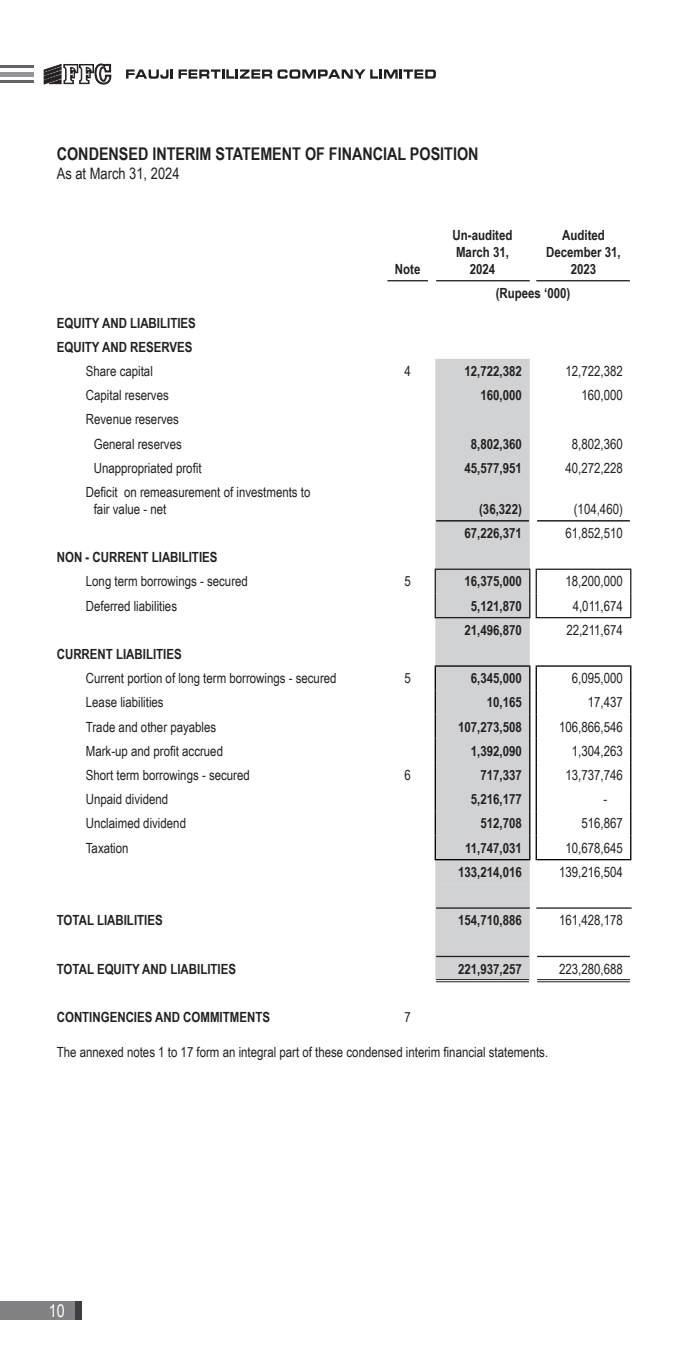
<style>
.page{position:relative;width:693px;height:1355px;background:#fff}
.page>*{position:absolute;margin:0;border:0;box-sizing:border-box;transform-origin:0 0}
.column_small{font:700 17.5px "Arial Narrow";color:#231f20}
.t1{font:17.5px "Arial Narrow";color:#fff}
.column_small-2{font:15.75px "Arial Narrow";color:#231f20}
.column_small-3{font:14px "Arial Narrow";color:#231f20}
.column_small-4{font:700 14px "Arial Narrow";color:#231f20}
.Arial_Narrow_08{font:14px "Arial Narrow";color:#231f20}
.arial_narrow_bold_8{font:700 14px "Arial Narrow";color:#231f20}
.hypen_narrow_8{font:14px "Arial Narrow";color:#231f20}
</style>
<div class="page">
<div style="left:0;top:1301px;width:76px;height:19px;background:#808285"></div>
<div style="left:76px;top:1301px;width:6px;height:19px;background:#3e3e3f"></div>
<svg style="left:44px;top:64px;width:67px;height:20px"></svg>
<svg style="left:126px;top:69px;width:47px;height:10px"></svg>
<svg style="left:179px;top:69px;width:257px;height:10px"></svg>
<hr style="left:0;top:72px;width:34px;height:4px;background:#939598">
<hr style="left:0;top:65px;width:34px;height:3px;background:#636366">
<hr style="left:0;top:80px;width:34px;height:3px;background:#636366">
<div style="left:435px;top:359px;width:95px;height:621px;background:#d1d2d4"></div>
<hr style="left:387px;top:280px;width:41px;height:1px;background:#231f20">
<hr style="left:436px;top:280px;width:94px;height:1px;background:#231f20">
<hr style="left:536px;top:280px;width:94px;height:1px;background:#231f20">
<div style="left:435px;top:884px;width:95px;height:73px;background:#d1d2d4"></div>
<hr style="left:435px;top:568px;width:95px;height:2px;background:#231f20">
<hr style="left:536px;top:568px;width:95px;height:2px;background:#231f20">
<svg style="left:435px;top:570px;width:1px;height:47px"></svg>
<svg style="left:529px;top:570px;width:1px;height:47px"></svg>
<hr style="left:435px;top:617px;width:95px;height:1px;background:#231f20">
<svg style="left:536px;top:570px;width:1px;height:47px"></svg>
<svg style="left:630px;top:570px;width:1px;height:47px"></svg>
<hr style="left:536px;top:617px;width:95px;height:1px;background:#231f20">
<hr style="left:436px;top:907px;width:94px;height:1px;background:#231f20">
<hr style="left:436px;top:955px;width:93px;height:2px;background:#231f20">
<hr style="left:536px;top:907px;width:96px;height:1px;background:#231f20">
<hr style="left:537px;top:955px;width:93px;height:2px;background:#231f20">
<hr style="left:435px;top:665px;width:95px;height:1px;background:#000">
<svg style="left:435px;top:666px;width:1px;height:193px"></svg>
<svg style="left:529px;top:666px;width:1px;height:193px"></svg>
<hr style="left:435px;top:859px;width:95px;height:1px;background:#000">
<hr style="left:536px;top:665px;width:95px;height:1px;background:#000">
<svg style="left:536px;top:666px;width:1px;height:193px"></svg>
<svg style="left:630px;top:666px;width:1px;height:193px"></svg>
<hr style="left:536px;top:859px;width:95px;height:1px;background:#000">
<hr style="left:537px;top:520px;width:93px;height:1px;background:#000">
<hr style="left:436px;top:520px;width:93px;height:1px;background:#000">
<hr style="left:537px;top:979px;width:93px;height:1px;background:#231f20">
<hr style="left:537px;top:981px;width:93px;height:1px;background:#231f20">
<hr style="left:436px;top:979px;width:93px;height:1px;background:#231f20">
<hr style="left:436px;top:981px;width:93px;height:1px;background:#231f20">
<p class="column_small" style="left:57px;top:140px;width:423px">CONDENSED INTERIM STATEMENT OF FINANCIAL POSITION</p>
<p class="column_small-2" style="left:57px;top:162px;width:124px">As at March 31, 2024</p>
<p class="column_small-4" style="left:453px;top:225px;width:61px">Un-audited</p>
<p class="column_small-4" style="left:456px;top:241px;width:54px">March 31,</p>
<p class="column_small-4" style="left:470px;top:258px;width:27px">2024</p>
<p class="column_small-4" style="left:562px;top:225px;width:44px">Audited</p>
<p class="column_small-4" style="left:546px;top:241px;width:76px">December 31,</p>
<p class="column_small-4" style="left:395px;top:258px;width:27px">Note</p>
<p class="column_small-4" style="left:571px;top:258px;width:27px">2023</p>
<p class="column_small-4" style="left:496px;top:282px;width:76px">(Rupees ‘000)</p>
<p class="column_small-4" style="left:57px;top:312px;width:141px">EQUITY AND LIABILITIES</p>
<p class="column_small-4" style="left:57px;top:336px;width:137px">EQUITY AND RESERVES</p>
<p class="column_small-3" style="left:86px;top:361px;width:69px">Share capital</p>
<p class="column_small-3" style="left:404px;top:361px;width:8px">4</p>
<p class="arial_narrow_bold_8" style="left:464px;top:360px;width:59px">12,722,382</p>
<p class="Arial_Narrow_08" style="left:566px;top:361px;width:59px">12,722,382</p>
<p class="column_small-3" style="left:86px;top:385px;width:84px">Capital reserves</p>
<p class="arial_narrow_bold_8" style="left:480px;top:385px;width:43px">160,000</p>
<p class="Arial_Narrow_08" style="left:581px;top:385px;width:43px">160,000</p>
<p class="column_small-3" style="left:86px;top:409px;width:95px">Revenue reserves</p>
<p class="column_small-3" style="left:94px;top:433px;width:90px">General reserves</p>
<p class="arial_narrow_bold_8" style="left:471px;top:433px;width:53px">8,802,360</p>
<p class="Arial_Narrow_08" style="left:572px;top:433px;width:53px">8,802,360</p>
<p class="column_small-3" style="left:94px;top:457px;width:109px">Unappropriated profit</p>
<p class="arial_narrow_bold_8" style="left:464px;top:457px;width:59px">45,577,951</p>
<p class="Arial_Narrow_08" style="left:566px;top:457px;width:59px">40,272,228</p>
<p class="column_small-3" style="left:86px;top:482px;width:226px">Deficit on remeasurement of investments to</p>
<p class="column_small-3" style="left:94px;top:498px;width:74px">fair value - net</p>
<p class="arial_narrow_bold_8" style="left:479px;top:498px;width:44px">(36,322)</p>
<p class="Arial_Narrow_08" style="left:574px;top:498px;width:51px">(104,460)</p>
<p class="arial_narrow_bold_8" style="left:464px;top:522px;width:59px">67,226,371</p>
<p class="Arial_Narrow_08" style="left:566px;top:523px;width:59px">61,852,510</p>
<p class="column_small-4" style="left:57px;top:547px;width:162px">NON - CURRENT LIABILITIES</p>
<p class="column_small-3" style="left:86px;top:571px;width:164px">Long term borrowings - secured</p>
<p class="column_small-3" style="left:404px;top:571px;width:8px">5</p>
<p class="arial_narrow_bold_8" style="left:464px;top:571px;width:59px">16,375,000</p>
<p class="Arial_Narrow_08" style="left:566px;top:571px;width:59px">18,200,000</p>
<p class="column_small-3" style="left:86px;top:595px;width:93px">Deferred liabilities</p>
<p class="arial_narrow_bold_8" style="left:471px;top:595px;width:53px">5,121,870</p>
<p class="Arial_Narrow_08" style="left:573px;top:595px;width:52px">4,011,674</p>
<p class="arial_narrow_bold_8" style="left:464px;top:619px;width:59px">21,496,870</p>
<p class="Arial_Narrow_08" style="left:566px;top:619px;width:58px">22,211,674</p>
<p class="column_small-4" style="left:57px;top:643px;width:127px">CURRENT LIABILITIES</p>
<p class="column_small-3" style="left:86px;top:668px;width:252px">Current portion of long term borrowings - secured</p>
<p class="column_small-3" style="left:404px;top:668px;width:8px">5</p>
<p class="arial_narrow_bold_8" style="left:471px;top:667px;width:53px">6,345,000</p>
<p class="Arial_Narrow_08" style="left:572px;top:668px;width:53px">6,095,000</p>
<p class="column_small-3" style="left:86px;top:692px;width:79px">Lease liabilities</p>
<p class="arial_narrow_bold_8" style="left:487px;top:692px;width:37px">10,165</p>
<p class="Arial_Narrow_08" style="left:588px;top:692px;width:37px">17,437</p>
<p class="column_small-3" style="left:86px;top:716px;width:132px">Trade and other payables</p>
<p class="arial_narrow_bold_8" style="left:458px;top:716px;width:65px">107,273,508</p>
<p class="Arial_Narrow_08" style="left:559px;top:716px;width:65px">106,866,546</p>
<p class="column_small-3" style="left:86px;top:740px;width:139px">Mark-up and profit accrued</p>
<p class="arial_narrow_bold_8" style="left:471px;top:740px;width:53px">1,392,090</p>
<p class="Arial_Narrow_08" style="left:572px;top:740px;width:53px">1,304,263</p>
<p class="column_small-3" style="left:86px;top:765px;width:165px">Short term borrowings - secured</p>
<p class="column_small-3" style="left:404px;top:765px;width:8px">6</p>
<p class="arial_narrow_bold_8" style="left:480px;top:764px;width:43px">717,337</p>
<p class="Arial_Narrow_08" style="left:566px;top:765px;width:59px">13,737,746</p>
<p class="column_small-3" style="left:86px;top:789px;width:84px">Unpaid dividend</p>
<p class="arial_narrow_bold_8" style="left:471px;top:788px;width:53px">5,216,177</p>
<p class="hypen_narrow_8" style="left:603px;top:789px;width:5px">-</p>
<p class="column_small-3" style="left:86px;top:813px;width:102px">Unclaimed dividend</p>
<p class="arial_narrow_bold_8" style="left:480px;top:813px;width:43px">512,708</p>
<p class="Arial_Narrow_08" style="left:581px;top:813px;width:43px">516,867</p>
<p class="column_small-3" style="left:86px;top:837px;width:44px">Taxation</p>
<p class="arial_narrow_bold_8" style="left:465px;top:837px;width:58px">11,747,031</p>
<p class="Arial_Narrow_08" style="left:566px;top:837px;width:59px">10,678,645</p>
<p class="arial_narrow_bold_8" style="left:458px;top:861px;width:65px">133,214,016</p>
<p class="Arial_Narrow_08" style="left:559px;top:861px;width:65px">139,216,504</p>
<p class="column_small-4" style="left:57px;top:909px;width:107px">TOTAL LIABILITIES</p>
<p class="arial_narrow_bold_8" style="left:458px;top:909px;width:65px">154,710,886</p>
<p class="Arial_Narrow_08" style="left:559px;top:910px;width:65px">161,428,178</p>
<p class="column_small-4" style="left:57px;top:958px;width:181px">TOTAL EQUITY AND LIABILITIES</p>
<p class="column_small-4" style="left:458px;top:958px;width:65px">221,937,257</p>
<p class="Arial_Narrow_08" style="left:559px;top:958px;width:65px">223,280,688</p>
<p class="column_small-4" style="left:57px;top:1006px;width:215px">CONTINGENCIES AND COMMITMENTS</p>
<p class="column_small-3" style="left:404px;top:1006px;width:8px">7</p>
<p class="column_small-3" style="left:57px;top:1042px;width:493px">The annexed notes 1 to 17 form an integral part of these condensed interim financial statements.</p>
<p class="t1" style="left:49px;top:1298px;width:17px">10</p>
</div>
